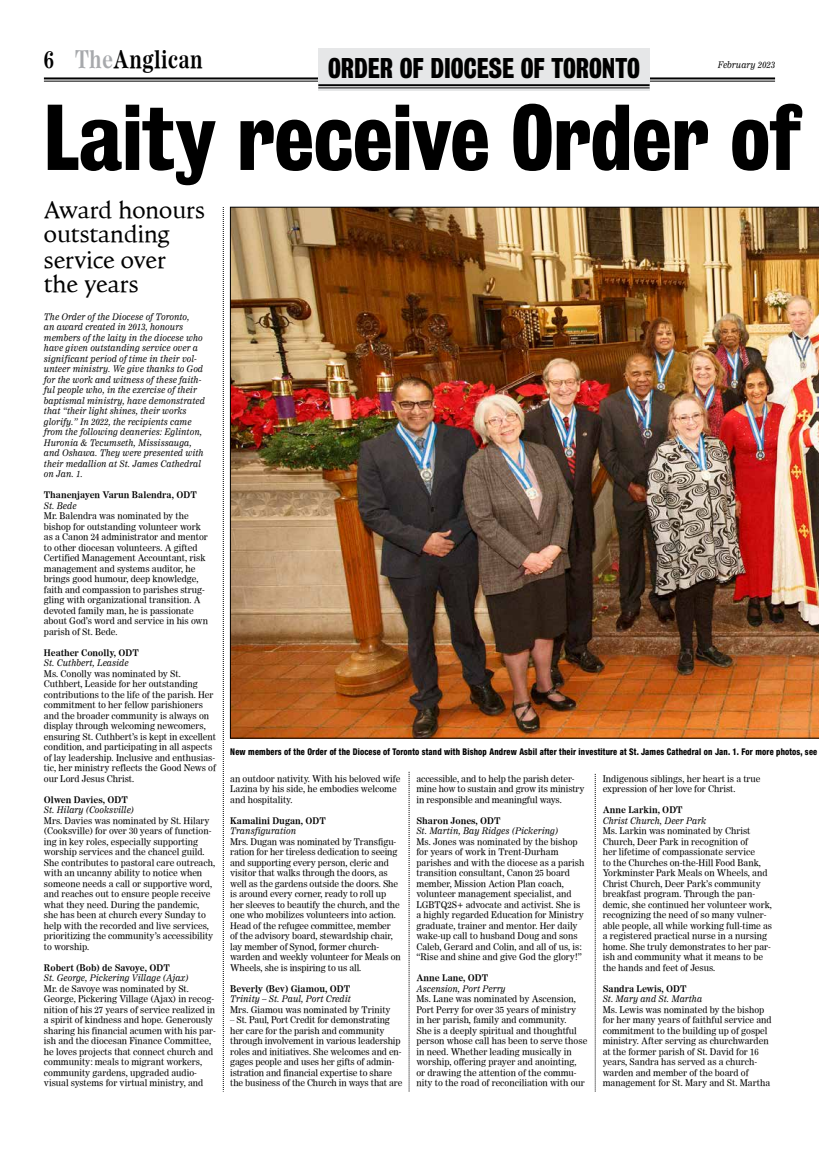
<style>
.page{position:relative;width:819px;height:1152px;background:#fff}
.page>*{position:absolute;margin:0;border:0;box-sizing:border-box;transform-origin:0 0}
.t1{font:85px "Bureau Grotesque Three Seven";color:#000}
.t2{font:26px "Bureau Grotesque Three Seven";color:#000}
.t3{font:24px/24.7px "Goodchild";color:#000}
.t4{font:700 24px "Worldwide";letter-spacing:.01em;color:#000;scale:.84 1}
.t5{font:800 condensed 9.2px "Helvetica Neue LT Std";letter-spacing:.02em;color:#000;scale:.9 1}
.t6{font:9px/10.5px "Worldwide";color:#000}
.t7{font:italic 9px/10.5px "Worldwide";color:#000}
.t8{font:700 9px "Worldwide";color:#000}
.s1{color:#a7a9ac}
</style>
<div class="page">
<hr style="left:44px;top:77px;width:731px;height:2px;background:#000">
<hr style="left:44px;top:81px;width:731px;height:1px;background:#000">
<div style="left:318px;top:48px;width:332px;height:42px;background:#e6e7e8"></div>
<svg style="left:318px;top:86px;width:332px;height:2px"></svg>
<hr style="left:318px;top:84px;width:332px;height:2px;background:#000">
<hr style="left:318px;top:88px;width:332px;height:1px;background:#000">
<svg style="left:223px;top:207px;width:1px;height:885px"></svg>
<svg style="left:409px;top:772px;width:1px;height:320px"></svg>
<svg style="left:595px;top:774px;width:1px;height:318px"></svg>
<img style="left:230px;top:207px;width:589px;height:531px">
<h3 class="t4" style="left:44px;top:45px;width:191px">6 <span class="s1">The</span>Anglican</h3>
<p class="t7" style="left:718px;top:59px;width:59px">February 2023</p>
<h2 class="t2" style="left:328px;top:53px;width:313px">ORDER OF DIOCESE OF TORONTO</h2>
<h1 class="t1" style="left:44px;top:89px;width:758px">Laity receive Order of</h1>
<h3 class="t3" style="left:44px;top:198px;width:162px">Award honours outstanding service over the years</h3>
<p class="t7" style="left:44px;top:311px;width:163px">The Order of the Diocese of Toronto,<br>an award created in 2013, honours members of the laity in the diocese who have given outstanding service over a significant period of time in their vol&shy;unteer ministry. We give thanks to God for the work and witness of these faith&shy;ful people who, in the exercise of their baptismal ministry, have demonstrated that “their light shines, their works glorify.” In 2022, the recipients came from the following deaneries: Eglinton, Huronia &amp; Tecumseth, Mississauga, and Oshawa. They were presented with their medallion at St. James Cathedral on Jan. 1.</p>
<p class="t8" style="left:44px;top:490px;width:154px">Thanenjayen Varun Balendra, ODT</p>
<p class="t7" style="left:44px;top:500px;width:34px">St. Bede</p>
<p class="t6" style="left:44px;top:511px;width:166px">Mr. Balendra was nominated by the bishop for outstanding volunteer work as a Canon 24 administrator and mentor to other diocesan volunteers. A gifted Certified Management Accountant, risk management and systems auditor, he brings good humour, deep knowledge, faith and compassion to parishes strug&shy;gling with organizational transition. A devoted family man, he is passionate about God’s word and service in his own parish of St. Bede.</p>
<p class="t8" style="left:44px;top:647px;width:96px">Heather Conolly, ODT</p>
<p class="t7" style="left:44px;top:657px;width:86px">St. Cuthbert, Leaside</p>
<p class="t6" style="left:44px;top:668px;width:174px">Ms. Conolly was nominated by St.<br>Cuthbert, Leaside for her outstanding contributions to the life of the parish. Her commitment to her fellow parishioners and the broader community is always on display through welcoming newcomers, ensuring St. Cuthbert’s is kept in excellent condition, and participating in all aspects of lay leadership. Inclusive and enthusias&shy;tic, her ministry reflects the Good News of our Lord Jesus Christ.</p>
<p class="t8" style="left:44px;top:794px;width:86px">Olwen Davies, ODT</p>
<p class="t7" style="left:44px;top:804px;width:92px">St. Hilary (Cooksville)</p>
<p class="t6" style="left:44px;top:815px;width:173px">Mrs. Davies was nominated by St. Hilary (Cooksville) for over 30 years of function&shy;ing in key roles, especially supporting worship services and the chancel guild.<br>She contributes to pastoral care outreach, with an uncanny ability to notice when someone needs a call or supportive word, and reaches out to ensure people receive what they need. During the pandemic, she has been at church every Sunday to help with the recorded and live services, prioritizing the community’s accessibility to worship.</p>
<p class="t8" style="left:44px;top:962px;width:127px">Robert (Bob) de Savoye, ODT</p>
<p class="t7" style="left:44px;top:973px;width:146px">St. George, Pickering Village (Ajax)</p>
<p class="t6" style="left:44px;top:983px;width:174px">Mr. de Savoye was nominated by St.<br>George, Pickering Village (Ajax) in recog&shy;nition of his 27 years of service realized in a spirit of kindness and hope. Generously sharing his financial acumen with his par&shy;ish and the diocesan Finance Committee, he loves projects that connect church and community: meals to migrant workers, community gardens, upgraded audio&shy;visual systems for virtual ministry, and</p>
<p class="t5" style="left:230px;top:746px;width:654px">New members of the Order of the Diocese of Toronto stand with Bishop Andrew Asbil after their investiture at St. James Cathedral on Jan. 1. For more photos, see</p>
<p class="t6" style="left:230px;top:773px;width:172px">an outdoor nativity. With his beloved wife<br>Lazina by his side, he embodies welcome and hospitality.</p>
<p class="t8" style="left:230px;top:815px;width:97px">Kamalini Dugan, ODT</p>
<p class="t7" style="left:230px;top:826px;width:68px">Transfiguration</p>
<p class="t6" style="left:230px;top:836px;width:172px">Mrs. Dugan was nominated by Transfigu&shy;ration for her tireless dedication to seeing and supporting every person, cleric and visitor that walks through the doors, as well as the gardens outside the doors. She is around every corner, ready to roll up her sleeves to beautify the church, and the one who mobilizes volunteers into action.<br>Head of the refugee committee, member<br>of the advisory board, stewardship chair, lay member of Synod, former church&shy;warden and weekly volunteer for Meals on Wheels, she is inspiring to us all.</p>
<p class="t8" style="left:230px;top:983px;width:121px">Beverly (Bev) Giamou, ODT</p>
<p class="t7" style="left:230px;top:994px;width:122px">Trinity – St. Paul, Port Credit</p>
<p class="t6" style="left:230px;top:1004px;width:162px">Mrs. Giamou was nominated by Trinity</p>
<p class="t6" style="left:230px;top:1015px;width:174px">– St. Paul, Port Credit for demonstrating her care for the parish and community through involvement in various leadership roles and initiatives. She welcomes and en&shy;gages people and uses her gifts of admin&shy;istration and financial expertise to share the business of the Church in ways that are</p>
<p class="t6" style="left:416px;top:773px;width:170px">accessible, and to help the parish deter&shy;mine how to sustain and grow its ministry in responsible and meaningful ways.</p>
<p class="t8" style="left:416px;top:815px;width:86px">Sharon Jones, ODT</p>
<p class="t7" style="left:416px;top:826px;width:143px">St. Martin, Bay Ridges (Pickering)</p>
<p class="t6" style="left:416px;top:836px;width:169px">Ms. Jones was nominated by the bishop for years of work in Trent-Durham parishes and with the diocese as a parish transition consultant, Canon 25 board member, Mission Action Plan coach, volunteer management specialist, and LGBTQ2S+ advocate and activist. She is a highly regarded Education for Ministry graduate, trainer and mentor. Her daily wake-up call to husband Doug and sons Caleb, Gerard and Colin, and all of us, is: “Rise and shine and give God the glory!”</p>
<p class="t8" style="left:416px;top:973px;width:73px">Anne Lane, ODT</p>
<p class="t7" style="left:416px;top:983px;width:91px">Ascension, Port Perry</p>
<p class="t6" style="left:416px;top:994px;width:172px">Ms. Lane was nominated by Ascension, Port Perry for over 35 years of ministry<br>in her parish, family and community.<br>She is a deeply spiritual and thoughtful person whose call has been to serve those in need. Whether leading musically in worship, offering prayer and anointing, or drawing the attention of the commu&shy;nity to the road of reconciliation with our</p>
<p class="t6" style="left:603px;top:773px;width:159px">Indigenous siblings, her heart is a true expression of her love for Christ.</p>
<p class="t8" style="left:603px;top:805px;width:82px">Anne Larkin, ODT</p>
<p class="t7" style="left:603px;top:815px;width:105px">Christ Church, Deer Park</p>
<p class="t6" style="left:603px;top:826px;width:171px">Ms. Larkin was nominated by Christ Church, Deer Park in recognition of<br>her lifetime of compassionate service<br>to the Churches on-the-Hill Food Bank, Yorkminster Park Meals on Wheels, and Christ Church, Deer Park’s community breakfast program. Through the pan&shy;demic, she continued her volunteer work, recognizing the need of so many vulner&shy;able people, all while working full-time as a registered practical nurse in a nursing home. She truly demonstrates to her par&shy;ish and community what it means to be the hands and feet of Jesus.</p>
<p class="t8" style="left:603px;top:983px;width:85px">Sandra Lewis, ODT</p>
<p class="t7" style="left:603px;top:994px;width:101px">St. Mary and St. Martha</p>
<p class="t6" style="left:603px;top:1004px;width:170px">Ms. Lewis was nominated by the bishop for her many years of faithful service and commitment to the building up of gospel ministry. After serving as churchwarden at the former parish of St. David for 16 years, Sandra has served as a church&shy;warden and member of the board of management for St. Mary and St. Martha</p>
</div>
